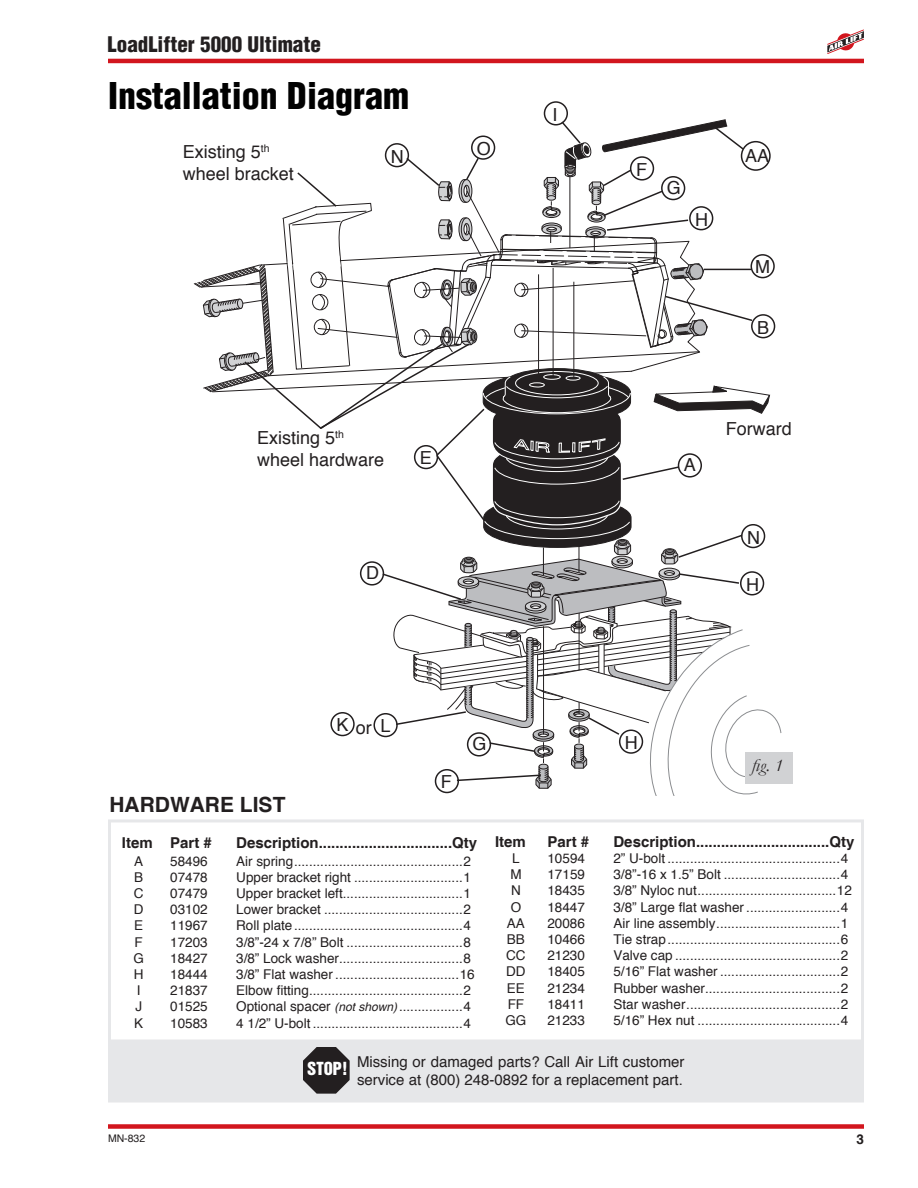
<style>
.page{position:relative;width:918px;height:1188px;background:#fff}
.page>*{position:absolute;margin:0;border:0;box-sizing:border-box;transform-origin:0 0}
.t1{font:900 condensed 36px "Helvetica";color:#010101}
.t2{font:900 condensed 21px "Helvetica";color:#231f20}
.t3{font:700 21px "Helvetica";color:#231f20}
.t4{font:18px/21.6px "Helvetica";color:#231f20}
.t5{font:italic 18px "Garamond";color:#231f20}
.t6{font:16.5px "Helvetica Inserat LT Std";color:#fff}
.t7{font:700 15px "Helvetica";color:#231f20}
.t8{font:15px/18px "Helvetica";color:#231f20}
.t9{font:13.5px "Helvetica";color:#231f20}
.t10{font:700 13.5px "Helvetica";color:#231f20}
.t11{font:10.5px "Helvetica";color:#231f20}
.s1{font-style:italic;font-size:12px}
</style>
<div class="page">
<hr style="left:108px;top:59px;width:756px;height:4px;background:#d2161e">
<div style="left:108px;top:1124px;width:756px;height:5px;background:#d2161e"></div>
<svg style="left:827px;top:29px;width:37px;height:25px"></svg>
<div style="left:745px;top:752px;width:48px;height:31px;background:#d1d2d4"></div>
<div style="left:544px;top:101px;width:24px;height:25px;border:2px solid #231f20;border-radius:50%"></div>
<svg style="left:193px;top:119px;width:589px;height:677px"></svg>
<div style="left:108px;top:819px;width:756px;height:226px;border:3px solid #e6e7e9"></div>
<div style="left:108px;top:1040px;width:756px;height:62px;background:#e6e7e9"></div>
<svg style="left:303px;top:1047px;width:47px;height:47px"></svg>
<h2 class="t2" style="left:108px;top:31px;width:215px">LoadLifter 5000 Ultimate</h2>
<h1 class="t1" style="left:108px;top:73px;width:302px">Installation Diagram</h1>
<h3 class="t4" style="left:183px;top:140px;width:113px">Existing 5<sup>th </sup>wheel bracket</h3>
<h3 class="t4" style="left:391px;top:145px;width:14px">N</h3>
<h3 class="t4" style="left:257px;top:427px;width:129px">Existing 5<sup>th </sup>wheel hardware</h3>
<h3 class="t4" style="left:420px;top:447px;width:14px">E</h3>
<h3 class="t4" style="left:366px;top:562px;width:14px">D</h3>
<h3 class="t4" style="left:553px;top:103px;width:7px">I</h3>
<h3 class="t4" style="left:477px;top:138px;width:16px">O</h3>
<h3 class="t4" style="left:745px;top:144px;width:26px">AA</h3>
<h3 class="t4" style="left:636px;top:158px;width:12px">F</h3>
<h3 class="t4" style="left:667px;top:176px;width:16px">G</h3>
<h3 class="t4" style="left:695px;top:208px;width:14px">H</h3>
<h3 class="t4" style="left:755px;top:255px;width:16px">M</h3>
<h3 class="t4" style="left:757px;top:316px;width:14px">B</h3>
<h3 class="t4" style="left:684px;top:454px;width:14px">A</h3>
<h3 class="t4" style="left:726px;top:417px;width:68px">Forward</h3>
<h3 class="t4" style="left:747px;top:526px;width:14px">N</h3>
<h3 class="t4" style="left:746px;top:573px;width:14px">H</h3>
<h3 class="t4" style="left:336px;top:716px;width:56px">KorL</h3>
<h3 class="t4" style="left:441px;top:771px;width:12px">F</h3>
<h3 class="t4" style="left:473px;top:733px;width:16px">G</h3>
<h3 class="t4" style="left:625px;top:732px;width:14px">H</h3>
<h3 class="t5" style="left:752px;top:753px;width:33px">fig. 1</h3>
<h2 class="t3" style="left:109px;top:792px;width:178px">HARDWARE LIST</h2>
<p class="t7" style="left:122px;top:833px;width:92px">Item Part #</p>
<p class="t7" style="left:236px;top:833px;width:88px">Description................................</p>
<p class="t7" style="left:452px;top:833px;width:27px">Qty</p>
<p class="t9" style="left:134px;top:852px;width:11px">A</p>
<p class="t9" style="left:170px;top:852px;width:39px">58496</p>
<p class="t9" style="left:236px;top:852px;width:62px">Air spring..............................................</p>
<p class="t9" style="left:463px;top:852px;width:9px">2</p>
<p class="t9" style="left:134px;top:869px;width:11px">B</p>
<p class="t9" style="left:170px;top:869px;width:39px">07478</p>
<p class="t9" style="left:236px;top:869px;width:120px">Upper bracket right..............................</p>
<p class="t9" style="left:463px;top:869px;width:9px">1</p>
<p class="t9" style="left:134px;top:885px;width:11px">C</p>
<p class="t9" style="left:170px;top:885px;width:39px">07479</p>
<p class="t9" style="left:236px;top:885px;width:112px">Upper bracket left................................</p>
<p class="t9" style="left:463px;top:885px;width:9px">1</p>
<p class="t9" style="left:134px;top:901px;width:11px">D</p>
<p class="t9" style="left:170px;top:901px;width:39px">03102</p>
<p class="t9" style="left:236px;top:901px;width:90px">Lower bracket......................................</p>
<p class="t9" style="left:463px;top:901px;width:9px">2</p>
<p class="t9" style="left:134px;top:917px;width:11px">E</p>
<p class="t9" style="left:170px;top:917px;width:39px">11967</p>
<p class="t9" style="left:236px;top:917px;width:61px">Roll plate..............................................</p>
<p class="t9" style="left:463px;top:917px;width:9px">4</p>
<p class="t9" style="left:135px;top:933px;width:10px">F</p>
<p class="t9" style="left:170px;top:933px;width:39px">17203</p>
<p class="t9" style="left:236px;top:933px;width:112px">3/8”-24 x 7/8” Bolt................................</p>
<p class="t9" style="left:463px;top:933px;width:9px">8</p>
<p class="t9" style="left:133px;top:950px;width:12px">G</p>
<p class="t9" style="left:170px;top:950px;width:39px">18427</p>
<p class="t9" style="left:236px;top:950px;width:108px">3/8” Lock washer.................................</p>
<p class="t9" style="left:463px;top:950px;width:9px">8</p>
<p class="t9" style="left:134px;top:966px;width:11px">H</p>
<p class="t9" style="left:170px;top:966px;width:39px">18444</p>
<p class="t9" style="left:236px;top:966px;width:102px">3/8” Flat washer..................................</p>
<p class="t9" style="left:460px;top:966px;width:17px">16</p>
<p class="t9" style="left:137px;top:982px;width:5px">I</p>
<p class="t9" style="left:170px;top:982px;width:39px">21837</p>
<p class="t9" style="left:236px;top:982px;width:78px">Elbow fitting..........................................</p>
<p class="t9" style="left:463px;top:982px;width:9px">2</p>
<p class="t9" style="left:135px;top:998px;width:8px">J</p>
<p class="t9" style="left:170px;top:998px;width:39px">01525</p>
<p class="t9" style="left:236px;top:998px;width:166px">Optional spacer <span class="s1">(not shown)</span>..................</p>
<p class="t9" style="left:463px;top:998px;width:9px">4</p>
<p class="t9" style="left:134px;top:1014px;width:11px">K</p>
<p class="t9" style="left:170px;top:1014px;width:39px">10583</p>
<p class="t9" style="left:236px;top:1014px;width:79px">4 1/2” U-bolt.........................................</p>
<p class="t9" style="left:463px;top:1014px;width:9px">4</p>
<p class="t7" style="left:495px;top:832px;width:32px">Item</p>
<p class="t7" style="left:548px;top:832px;width:43px">Part #</p>
<p class="t7" style="left:614px;top:832px;width:88px">Description................................</p>
<p class="t7" style="left:829px;top:832px;width:27px">Qty</p>
<p class="t9" style="left:512px;top:850px;width:9px">L</p>
<p class="t9" style="left:547px;top:850px;width:39px">10594</p>
<p class="t9" style="left:613px;top:850px;width:57px">2” U-bolt...............................................</p>
<p class="t9" style="left:841px;top:850px;width:9px">4</p>
<p class="t9" style="left:510px;top:866px;width:13px">M</p>
<p class="t9" style="left:547px;top:866px;width:39px">17159</p>
<p class="t9" style="left:613px;top:866px;width:112px">3/8”-16 x 1. 5” Bolt................................</p>
<p class="t9" style="left:841px;top:866px;width:9px">4</p>
<p class="t9" style="left:511px;top:882px;width:11px">N</p>
<p class="t9" style="left:547px;top:882px;width:39px">18435</p>
<p class="t9" style="left:613px;top:882px;width:88px">3/8” Nyloc nut......................................</p>
<p class="t9" style="left:837px;top:882px;width:17px">12</p>
<p class="t9" style="left:511px;top:899px;width:12px">O</p>
<p class="t9" style="left:547px;top:899px;width:39px">18447</p>
<p class="t9" style="left:613px;top:899px;width:136px">3/8” Large flat washer..........................</p>
<p class="t9" style="left:841px;top:899px;width:9px">4</p>
<p class="t9" style="left:507px;top:915px;width:20px">AA</p>
<p class="t9" style="left:547px;top:915px;width:39px">20086</p>
<p class="t9" style="left:613px;top:915px;width:107px">Air line assembly..................................</p>
<p class="t9" style="left:841px;top:915px;width:9px">1</p>
<p class="t9" style="left:507px;top:931px;width:20px">BB</p>
<p class="t9" style="left:547px;top:931px;width:39px">10466</p>
<p class="t9" style="left:613px;top:931px;width:58px">Tie strap...............................................</p>
<p class="t9" style="left:841px;top:931px;width:9px">6</p>
<p class="t9" style="left:506px;top:947px;width:21px">CC</p>
<p class="t9" style="left:547px;top:947px;width:39px">21230</p>
<p class="t9" style="left:613px;top:947px;width:64px">Valve cap.............................................</p>
<p class="t9" style="left:841px;top:947px;width:9px">2</p>
<p class="t9" style="left:506px;top:963px;width:21px">DD</p>
<p class="t9" style="left:547px;top:963px;width:39px">18405</p>
<p class="t9" style="left:613px;top:963px;width:109px">5/16” Flat washer.................................</p>
<p class="t9" style="left:841px;top:963px;width:9px">2</p>
<p class="t9" style="left:507px;top:980px;width:20px">EE</p>
<p class="t9" style="left:547px;top:980px;width:39px">21234</p>
<p class="t9" style="left:613px;top:980px;width:97px">Rubber washer....................................</p>
<p class="t9" style="left:841px;top:980px;width:9px">2</p>
<p class="t9" style="left:508px;top:996px;width:18px">FF</p>
<p class="t9" style="left:547px;top:996px;width:39px">18411</p>
<p class="t9" style="left:613px;top:996px;width:77px">Star washer..........................................</p>
<p class="t9" style="left:841px;top:996px;width:9px">2</p>
<p class="t9" style="left:505px;top:1012px;width:23px">GG</p>
<p class="t9" style="left:547px;top:1012px;width:39px">21233</p>
<p class="t9" style="left:613px;top:1012px;width:86px">5/16” Hex nut.......................................</p>
<p class="t9" style="left:841px;top:1012px;width:9px">4</p>
<p class="t8" style="left:357px;top:1053px;width:329px">Missing or damaged parts? Call Air Lift customer service at (800) 248-0892 for a replacement part.</p>
<p class="t6" style="left:307px;top:1059px;width:42px">STOP!</p>
<p class="t11" style="left:108px;top:1132px;width:39px">MN-832</p>
<p class="t10" style="left:856px;top:1131px;width:9px">3</p>
</div>
